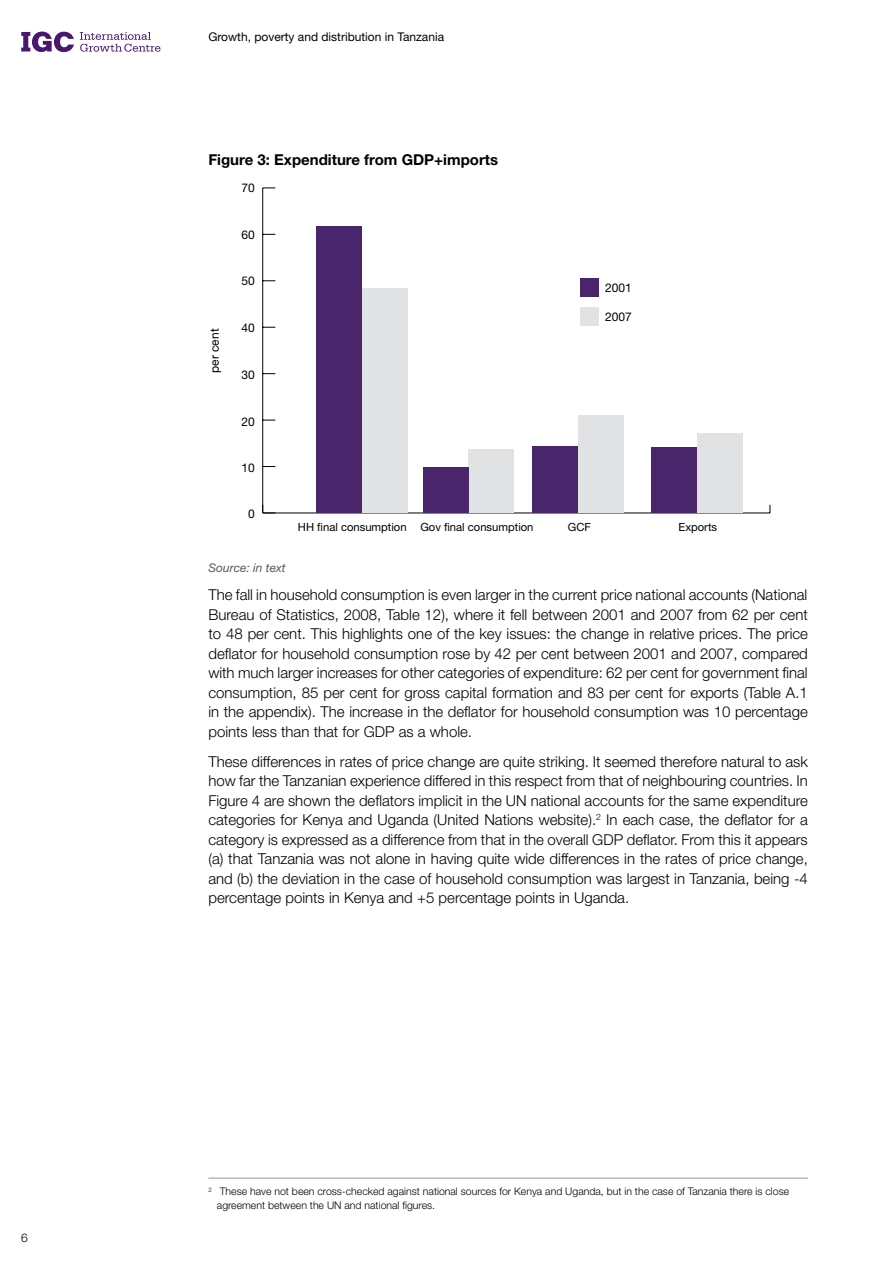
<style>
.page{position:relative;width:893px;height:1263px;background:#fff}
.page>*{position:absolute;margin:0;border:0;box-sizing:border-box;transform-origin:0 0}
.t1{font:300 15px/19.5px "Helvetica Neue";color:#000;text-align:justify}
.t2{font:700 15px "Helvetica Neue";color:#000}
.t3{font:12px "Helvetica Neue";color:#000}
.t4{font:12px "Helvetica Neue LT";color:#000}
.t5{font:italic 12px "Helvetica Neue";color:#58595b}
.t6{font:12px "Helvetica Neue";color:#000}
.t7{font:300 12px "Helvetica Neue";color:#000}
.t8{font:11.25px "Helvetica Neue";color:#000}
.t9{font:300 10.5px/13.5px "Helvetica Neue";color:#000}
</style>
<div class="page">
<svg style="left:80px;top:32px;width:80px;height:20px"></svg>
<svg style="left:21px;top:32px;width:53px;height:20px"></svg>
<hr style="left:263px;top:513px;width:507px;height:1px;background:#000">
<hr style="left:262px;top:188px;width:1px;height:325px;background:#000">
<svg style="left:262px;top:505px;width:13px;height:9px"></svg>
<svg style="left:263px;top:466px;width:12px;height:1px"></svg>
<svg style="left:263px;top:420px;width:12px;height:1px"></svg>
<svg style="left:263px;top:373px;width:12px;height:1px"></svg>
<svg style="left:263px;top:327px;width:12px;height:1px"></svg>
<svg style="left:263px;top:280px;width:12px;height:1px"></svg>
<svg style="left:263px;top:234px;width:12px;height:1px"></svg>
<svg style="left:263px;top:188px;width:12px;height:1px"></svg>
<div style="left:697px;top:434px;width:45px;height:79px;background:#e1e2e3"></div>
<div style="left:651px;top:448px;width:46px;height:65px;background:#49266c"></div>
<div style="left:578px;top:416px;width:46px;height:97px;background:#e1e2e3"></div>
<div style="left:532px;top:446px;width:46px;height:67px;background:#49266c"></div>
<div style="left:468px;top:450px;width:46px;height:63px;background:#e1e2e3"></div>
<div style="left:423px;top:467px;width:46px;height:46px;background:#49266c"></div>
<div style="left:362px;top:289px;width:46px;height:224px;background:#e1e2e3"></div>
<div style="left:316px;top:226px;width:46px;height:287px;background:#49266c"></div>
<div style="left:580px;top:307px;width:19px;height:19px;background:#e1e2e3"></div>
<div style="left:580px;top:278px;width:19px;height:19px;background:#49266c"></div>
<hr style="left:208px;top:1178px;width:600px;height:1px;background:#939598">
<p class="t7" style="left:21px;top:1230px;width:8px">6</p>
<p class="t3" style="left:208px;top:30px;width:237px">Growth, poverty and distribution in Tanzania</p>
<p class="t2" style="left:208px;top:150px;width:291px">Figure 3: Expenditure from GDP+imports</p>
<p class="t4" style="left:241px;top:181px;width:15px">70</p>
<p class="t4" style="left:207px;top:373px;width:46px;rotate:-90deg">per cent</p>
<p class="t4" style="left:241px;top:227px;width:15px">60</p>
<p class="t4" style="left:241px;top:274px;width:15px">50</p>
<p class="t4" style="left:241px;top:320px;width:15px">40</p>
<p class="t4" style="left:241px;top:367px;width:15px">30</p>
<p class="t4" style="left:241px;top:414px;width:15px">20</p>
<p class="t4" style="left:241px;top:461px;width:15px">10</p>
<p class="t4" style="left:248px;top:507px;width:8px">0</p>
<p class="t6" style="left:605px;top:281px;width:28px">2001</p>
<p class="t6" style="left:605px;top:310px;width:28px">2007</p>
<p class="t8" style="left:298px;top:520px;width:237px">HH final consumption Gov final consumption</p>
<p class="t8" style="left:568px;top:520px;width:25px">GCF</p>
<p class="t8" style="left:678px;top:520px;width:40px">Exports</p>
<p class="t5" style="left:208px;top:560px;width:79px">Source: in text</p>
<p class="t1" style="left:208px;top:585px;width:601px">The fall in household consumption is even larger in the current price national accounts (National Bureau of Statistics, 2008, Table 12), where it fell between 2001 and 2007 from 62 per cent to 48 per cent. This highlights one of the key issues: the change in relative prices. The price deflator for household consumption rose by 42 per cent between 2001 and 2007, compared with much larger increases for other categories of expenditure: 62 per cent for government final consumption, 85 per cent for gross capital formation and 83 per cent for exports (Table A.1 in the appendix). The increase in the deflator for household consumption was 10 percentage points less than that for GDP as a whole.</p>
<p class="t1" style="left:208px;top:751px;width:601px">These differences in rates of price change are quite striking. It seemed therefore natural to ask how far the Tanzanian experience differed in this respect from that of neighbouring countries. In Figure 4 are shown the deflators implicit in the UN national accounts for the same expenditure categories for Kenya and Uganda (United Nations website).<sup>2</sup> In each case, the deflator for a category is expressed as a difference from that in the overall GDP deflator. From this it appears (a) that Tanzania was not alone in having quite wide differences in the rates of price change, and (b) the deviation in the case of household consumption was largest in Tanzania, being -4 percentage points in Kenya and +5 percentage points in Uganda.</p>
<p class="t9" style="left:217px;top:1185px;width:574px;text-indent:-9px"><sup>2</sup> These have not been cross-checked against national sources for Kenya and Uganda, but in the case of Tanzania there is close agreement between the UN and national figures.</p>
</div>
